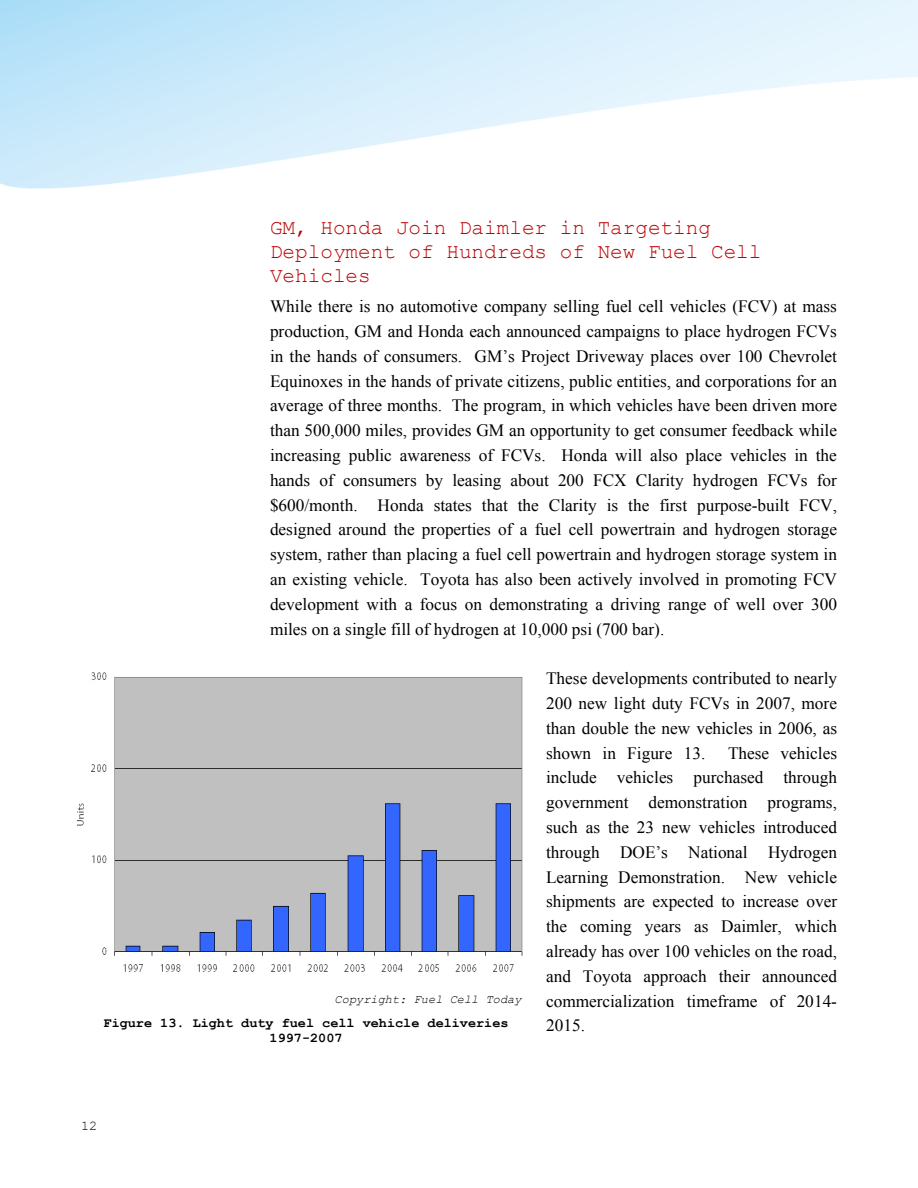
<style>
.page{position:relative;width:918px;height:1188px;background:#fff}
.page>*{position:absolute;margin:0;border:0;box-sizing:border-box;transform-origin:0 0}
.t1{font:21px/23.9px "Courier New";color:#bc0000}
.t2{font:17.25px/24.8px "Times New Roman";color:#000;text-align:justify}
.t3{font:700 13.5px/15.5px "Courier New";color:#000;text-align:center}
.t4{font:13.5px "Courier New";color:#000}
.t5{font:italic 12px "Courier New";color:#000}
</style>
<div class="page">
<img style="left:77px;top:672px;width:446px;height:300px">
<p class="t1" style="left:270px;top:215px;width:493px">GM, Honda Join Daimler in Targeting<br>Deployment of Hundreds of New Fuel Cell<br>Vehicles</p>
<p class="t2" style="left:270px;top:294px;width:569px">While there is no automotive company selling fuel cell vehicles (FCV) at mass production, GM and Honda each announced campaigns to place hydrogen FCVs in the hands of consumers. GM’s Project Driveway places over 100 Chevrolet Equinoxes in the hands of private citizens, public entities, and corporations for an average of three months. The program, in which vehicles have been driven more than 500,000 miles, provides GM an opportunity to get consumer feedback while increasing public awareness of FCVs. Honda will also place vehicles in the hands of consumers by leasing about 200 FCX Clarity hydrogen FCVs for $600/month. Honda states that the Clarity is the first purpose-built FCV, designed around the properties of a fuel cell powertrain and hydrogen storage system, rather than placing a fuel cell powertrain and hydrogen storage system in an existing vehicle. Toyota has also been actively involved in promoting FCV development with a focus on demonstrating a driving range of well over 300 miles on a single fill of hydrogen at 10,000 psi (700 bar).</p>
<p class="t2" style="left:546px;top:666px;width:292px">These developments contributed to nearly 200 new light duty FCVs in 2007, more than double the new vehicles in 2006, as shown in Figure 13.</p>
<p class="t2" style="left:546px;top:740px;width:293px;text-indent:182px">These vehicles include vehicles purchased through government demonstration programs, such as the 23 new vehicles introduced through DOE’s National Hydrogen Learning Demonstration. New vehicle shipments are expected to increase over the coming years as Daimler, which already has over 100 vehicles on the road, and Toyota approach their announced commercialization timeframe of 2014- 2015.</p>
<p class="t5" style="left:335px;top:991px;width:189px">Copyright: Fuel Cell Today</p>
<p class="t3" style="left:104px;top:1014px;width:407px">Figure 13. Light duty fuel cell vehicle deliveries<br>1997-2007</p>
<p class="t4" style="left:81px;top:1118px;width:18px">12</p>
</div>
